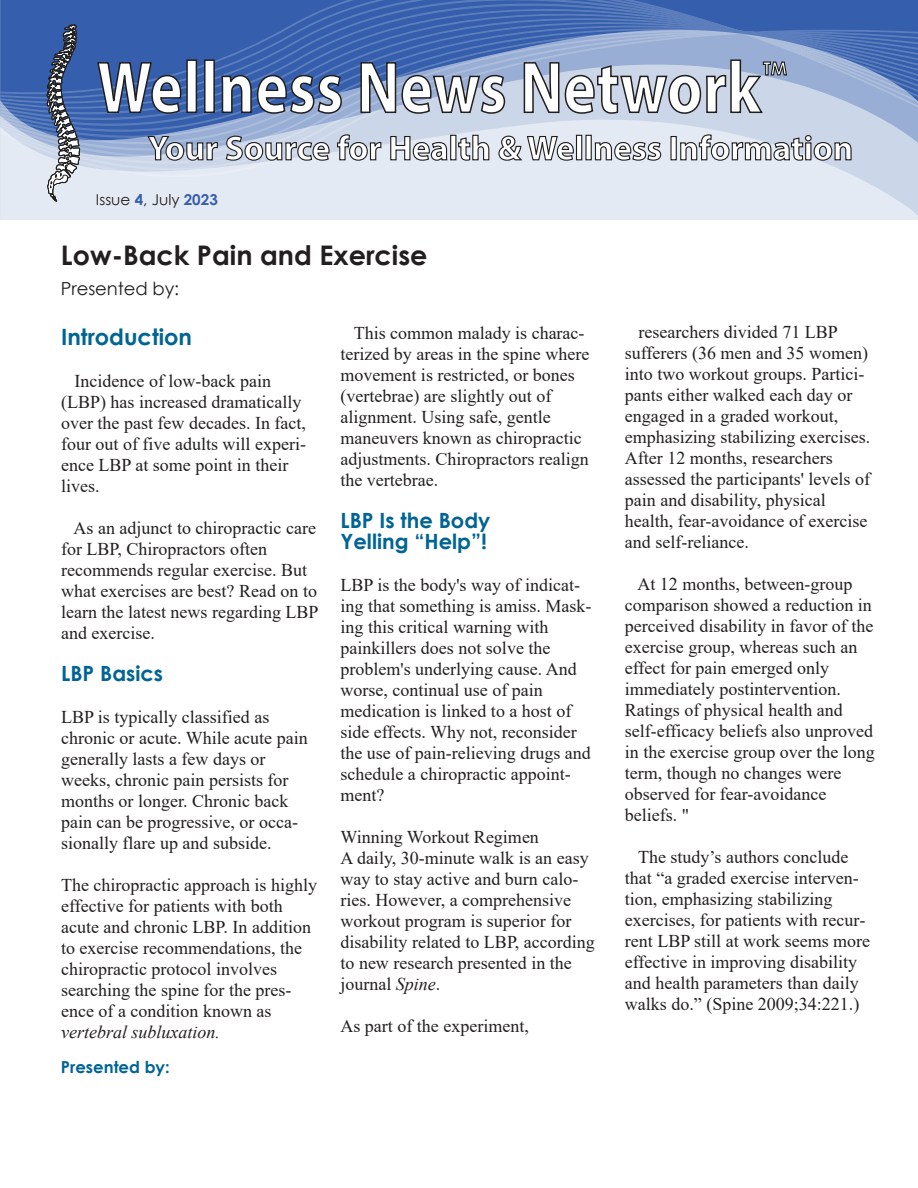
<style>
.page{position:relative;width:918px;height:1188px;background:#fff}
.page>*{position:absolute;margin:0;border:0;box-sizing:border-box;transform-origin:0 0}
.t1{font:700 73.35px "Myriad Pro";letter-spacing:.015em;color:#fff;scale:.84 1}
.t2{font:700 34.5px "Myriad Pro";color:#fff}
.t3{font:700 27px "Century Gothic";color:#231f20}
.t4{font:700 22.5px "Century Gothic";color:#006494}
.t5{font:700 21px/21px "Century Gothic";color:#006494}
.t6{font:18px/21px "Times New Roman";color:#231f20}
.t7{font:italic 18px "Times New Roman";color:#231f20}
.t8{font:18px "Century Gothic";letter-spacing:-.005em;color:#231f20}
.t9{font:700 18px "Century Gothic";color:#f1f9f3}
.t10{font:700 16.5px "Century Gothic";color:#006494}
.t11{font:15px "Century Gothic";color:#231f20}
.s1{font-weight:700;color:#355fac}
.s2{font-style:italic}
</style>
<div class="page">
<svg style="left:0;top:0;width:918px;height:30px;background:#3b64ae"></svg>
<svg style="left:0;top:65px;width:96px;height:55px;background:#446ab2"></svg>
<div style="left:0;top:120px;width:918px;height:100px;background:#e4eaf3"></div>
<svg style="left:46px;top:24px;width:39px;height:179px;background:#7384a5"></svg>
<svg style="left:96px;top:31px;width:822px;height:146px;background:#93a6c7"></svg>
<h1 class="t1" style="left:97px;top:40px;width:791px">Wellness News Network</h1>
<h2 class="t2" style="left:148px;top:126px;width:707px">Your Source for Health &amp; Wellness Information</h2>
<p class="t9" style="left:763px;top:55px;width:25px">TM</p>
<p class="t11" style="left:96px;top:190px;width:123px">Issue <span class="s1">4</span>, July <span class="s1">2023</span></p>
<h3 class="t3" style="left:61px;top:234px;width:368px">Low-Back Pain and Exercise</h3>
<p class="t8" style="left:61px;top:276px;width:120px">Presented by:</p>
<p class="t4" style="left:61px;top:319px;width:132px">Introduction</p>
<p class="t6" style="left:61px;top:369px;width:246px;text-indent:14px">Incidence of low-back pain (LBP) has increased dramatically over the past few decades. In fact, four out of five adults will experi&shy;ence LBP at some point in their lives.</p>
<p class="t6" style="left:61px;top:516px;width:259px;text-indent:13px">As an adjunct to chiropractic care for LBP, Chiropractors often recommends regular exercise. But what exercises are best? Read on to learn the latest news regarding LBP and exercise.</p>
<p class="t5" style="left:61px;top:661px;width:104px">LBP Basics</p>
<p class="t6" style="left:61px;top:705px;width:248px">LBP is typically classified as chronic or acute. While acute pain generally lasts a few days or weeks, chronic pain persists for months or longer. Chronic back pain can be progressive, or occa&shy;sionally flare up and subside.</p>
<p class="t6" style="left:61px;top:873px;width:257px">The chiropractic approach is highly effective for patients with both acute and chronic LBP. In addition to exercise recommendations, the chiropractic protocol involves searching the spine for the pres&shy;ence of a condition known as</p>
<p class="t7" style="left:61px;top:1019px;width:160px">vertebral subluxation.</p>
<p class="t10" style="left:61px;top:1054px;width:110px">Presented by:</p>
<p class="t6" style="left:340px;top:321px;width:250px;text-indent:13px">This common malady is charac&shy;terized by areas in the spine where movement is restricted, or bones (vertebrae) are slightly out of alignment. Using safe, gentle maneuvers known as chiropractic adjustments. Chiropractors realign the vertebrae.</p>
<p class="t5" style="left:340px;top:508px;width:151px">LBP Is the Body<br>Yelling “Help”!</p>
<p class="t6" style="left:340px;top:573px;width:252px">LBP is the body's way of indicat&shy;ing that something is amiss. Mask&shy;ing this critical warning with painkillers does not solve the problem's underlying cause. And worse, continual use of pain medication is linked to a host of side effects. Why not, reconsider the use of pain-relieving drugs and schedule a chiropractic appoint&shy;ment?</p>
<p class="t6" style="left:340px;top:825px;width:256px">Winning Workout Regimen<br>A daily, 30-minute walk is an easy way to stay active and burn calo&shy;ries. However, a comprehensive workout program is superior for disability related to LBP, according to new research presented in the journal <span class="s2">Spine</span>.</p>
<p class="t6" style="left:340px;top:1015px;width:190px">As part of the experiment,</p>
<p class="t6" style="left:625px;top:321px;width:247px;text-indent:14px">researchers divided 71 LBP sufferers (36 men and 35 women) into two workout groups. Partici&shy;pants either walked each day or engaged in a graded workout, emphasizing stabilizing exercises.<br>After 12 months, researchers assessed the participants' levels of pain and disability, physical health, fear-avoidance of exercise and self-reliance.</p>
<p class="t6" style="left:625px;top:573px;width:251px;text-indent:13px">At 12 months, between-group comparison showed a reduction in perceived disability in favor of the exercise group, whereas such an effect for pain emerged only immediately postintervention.<br>Ratings of physical health and self-efficacy beliefs also unproved in the exercise group over the long term, though no changes were observed for fear-avoidance beliefs. "</p>
<p class="t6" style="left:625px;top:846px;width:247px;text-indent:13px">The study’s authors conclude that “a graded exercise interven&shy;tion, emphasizing stabilizing exercises, for patients with recur&shy;rent LBP still at work seems more effective in improving disability and health parameters than daily walks do.” (Spine 2009;34:221.)</p>
</div>
